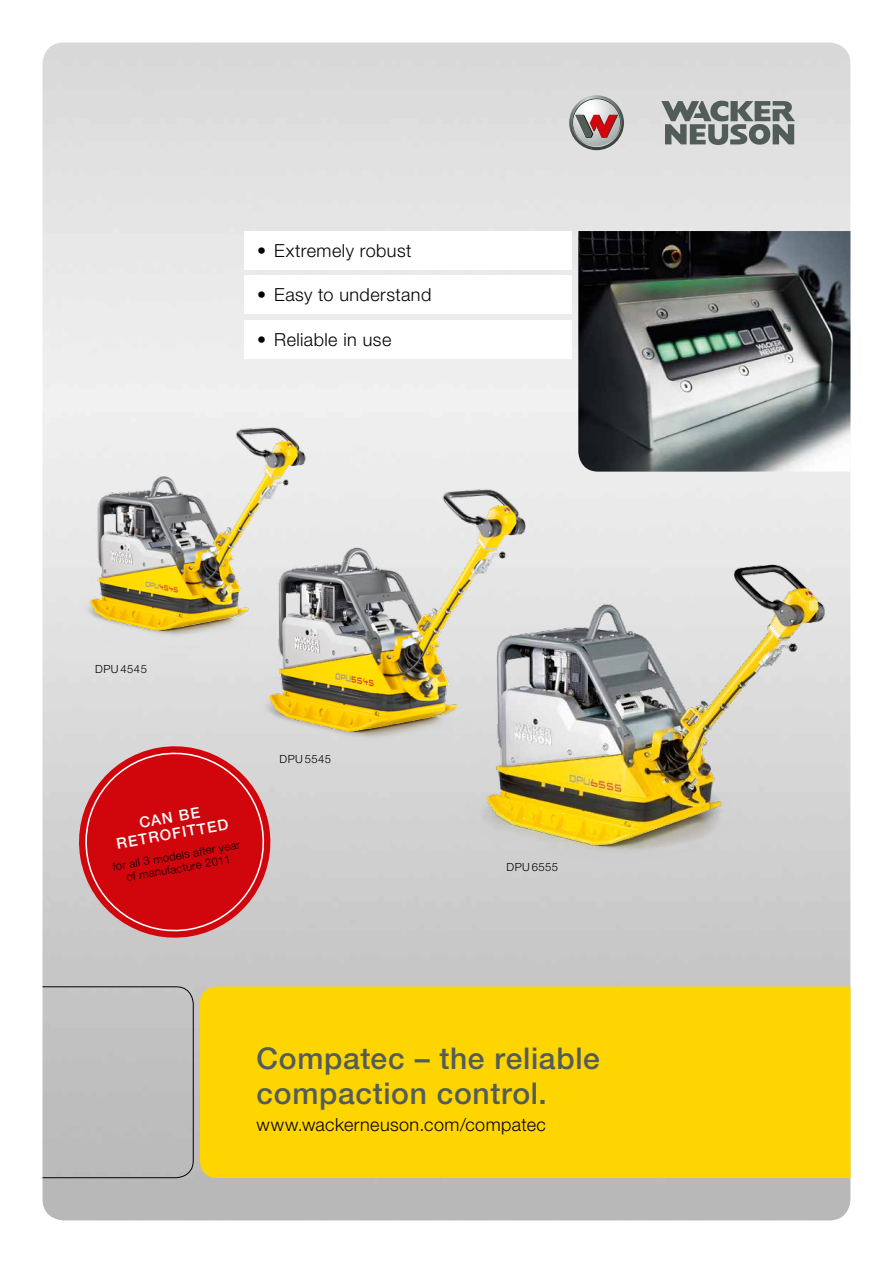
<style>
.page{position:relative;width:893px;height:1263px;background:#fff}
.page>*{position:absolute;margin:0;border:0;box-sizing:border-box;transform-origin:0 0}
.t1{font:500 30px/34.5px "Helvetica Neue LTW1 G";letter-spacing:.02em;color:#525d5a}
.t2{font:300 18px "Helvetica Neue LTW1 G";letter-spacing:.025em;color:#000}
.t3{font:500 15px/16.5px "Helvetica Neue LTW1 G";color:#fff;text-align:center}
.t4{font:300 11.25px/12.8px "Helvetica Neue LTW1 G";letter-spacing:.04em;color:#000;text-align:center}
</style>
<div class="page">
<img style="left:578px;top:231px;width:272px;height:241px">
<svg style="left:71px;top:739px;width:207px;height:206px;background:#d1484d"></svg>
<svg style="left:568px;top:95px;width:56px;height:56px;background:#b5a2a2"></svg>
<svg style="left:661px;top:100px;width:134px;height:45px;background:#8e9493"></svg>
<div style="left:200px;top:986px;width:650px;height:192px;background:#ffd500"></div>
<img style="left:452px;top:527px;width:393px;height:349px">
<img style="left:232px;top:465px;width:317px;height:302px">
<img style="left:59px;top:407px;width:265px;height:254px">
<div style="left:42px;top:986px;width:152px;height:192px;background:#bfbfbf"></div>
<p class="t2" style="left:257px;top:239px;width:156px">• Extremely robust</p>
<p class="t2" style="left:257px;top:284px;width:176px">• Easy to understand</p>
<p class="t2" style="left:257px;top:329px;width:136px">• Reliable in use</p>
<p class="t4" style="left:95px;top:662px;width:53px">DPU 4545</p>
<p class="t3" style="left:112px;top:819px;width:115px;rotate:-10deg">CAN BE<br>RETROFITTED</p>
<p class="t4" style="left:112px;top:860px;width:131px;rotate:-10deg">for all 3 models after year of manufacture 2011</p>
<p class="t4" style="left:280px;top:752px;width:53px">DPU 5545</p>
<p class="t4" style="left:507px;top:861px;width:53px">DPU 6555</p>
<h1 class="t1" style="left:257px;top:1041px;width:345px">Compatec – the reliable compaction control.</h1>
<p class="t2" style="left:257px;top:1114px;width:291px">www.wackerneuson.com/compatec</p>
</div>
